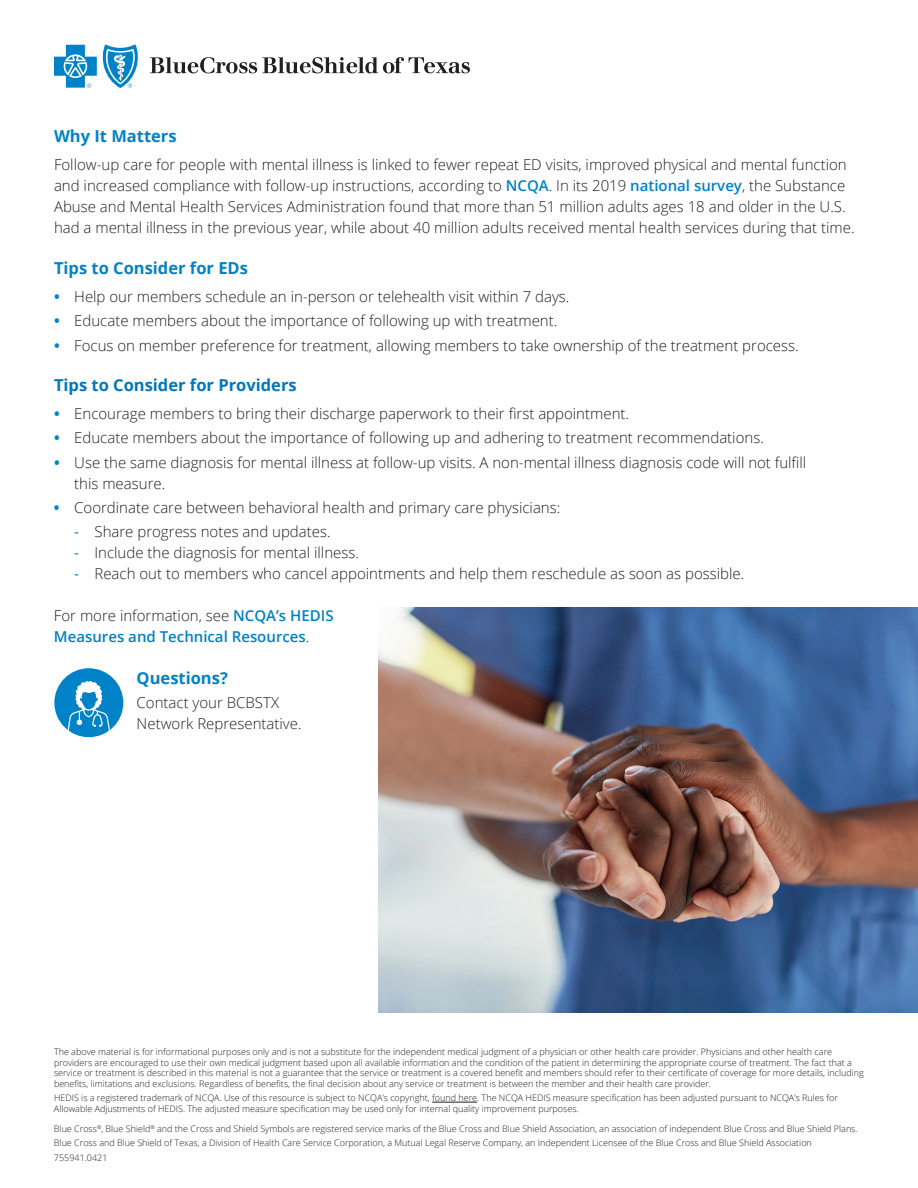
<style>
.page{position:relative;width:918px;height:1188px;background:#fff}
.page>*{position:absolute;margin:0;border:0;box-sizing:border-box;transform-origin:0 0}
.t1{font:700 16.5px "Open Sans";color:#0082c8}
.t2{font:700 16.5px "Open Sans";color:#0077bd}
.t3{font:300 15px/21px "Open Sans";color:#231f20}
.t4{font:600 15px/21px "Open Sans";color:#0082c8}
.t5{font:300 9px/10.8px "Open Sans";color:#231f20}
.s1{font-weight:600;color:#0082c8}
.s2{font-weight:700;color:#0082c8}
.s3{font-weight:400;color:#0082c8}
.s4{font-weight:300;color:#231f20}
</style>
<div class="page">
<hr style="left:432px;top:1102px;width:45px;height:1px;background:#231f20">
<img style="left:378px;top:608px;width:540px;height:404px">
<div style="left:54px;top:668px;width:69px;height:69px;background:#0082c8;border-radius:50%"></div>
<svg style="left:54px;top:668px;width:59px;height:69px"></svg>
<svg style="left:150px;top:57px;width:320px;height:16px"></svg>
<svg style="left:54px;top:44px;width:84px;height:44px"></svg>
<h1 class="t1" style="left:54px;top:125px;width:124px">Why It Matters</h1>
<p class="t3" style="left:54px;top:154px;width:802px">Follow-up care for people with mental illness is linked to fewer repeat ED visits, improved physical and mental function and increased compliance with follow-up instructions, according to <span class="s1">NCQA</span>. In its 2019 <span class="s1">national survey</span>, the Substance Abuse and Mental Health Services Administration found that more than 51 million adults ages 18 and older in the U.S. had a mental illness in the previous year, while about 40 million adults received mental health services during that time.</p>
<h1 class="t1" style="left:54px;top:257px;width:195px">Tips to Consider for EDs</h1>
<h2 class="t3" style="left:54px;top:286px;width:517px"><span class="s2">•</span> Help our members schedule an in-person or telehealth visit within 7 days.</h2>
<h2 class="t3" style="left:54px;top:310px;width:505px"><span class="s2">•</span> Educate members about the importance of following up with treatment.</h2>
<h2 class="t3" style="left:54px;top:334px;width:746px"><span class="s2">•</span> Focus on member preference for treatment, allowing members to take ownership of the treatment process.</h2>
<h1 class="t2" style="left:54px;top:374px;width:244px">Tips to Consider for Providers</h1>
<h2 class="t3" style="left:54px;top:403px;width:577px"><span class="s2">•</span> Encourage members to bring their discharge paperwork to their first appointment.</h2>
<h2 class="t3" style="left:54px;top:427px;width:711px"><span class="s2">•</span> Educate members about the importance of following up and adhering to treatment recommendations.</h2>
<h2 class="t3" style="left:74px;top:451px;width:734px;text-indent:-20px"><span class="s2">•</span> Use the same diagnosis for mental illness at follow-up visits. A non-mental illness diagnosis code will not fulfill this measure.</h2>
<h2 class="t3" style="left:54px;top:497px;width:508px"><span class="s2">•</span> Coordinate care between behavioral health and primary care physicians:</h2>
<h2 class="t3" style="left:74px;top:521px;width:258px"><span class="s3">-</span> Share progress notes and updates.</h2>
<h2 class="t3" style="left:74px;top:542px;width:286px"><span class="s3">-</span> Include the diagnosis for mental illness.</h2>
<h2 class="t3" style="left:74px;top:563px;width:672px"><span class="s3">-</span> Reach out to members who cancel appointments and help them reschedule as soon as possible.</h2>
<h2 class="t4" style="left:54px;top:604px;width:281px"><span class="s4">For more information, see</span> NCQA’s HEDIS<br>Measures and Technical Resources<span class="s4">.</span></h2>
<h1 class="t1" style="left:137px;top:666px;width:93px">Questions?</h1>
<h2 class="t3" style="left:137px;top:692px;width:166px">Contact your BCBSTX<br>Network Representative.</h2>
<p class="t5" style="left:54px;top:1046px;width:811px">The above material is for informational purposes only and is not a substitute for the independent medical judgment of a physician or other health care provider. Physicians and other health care providers are encouraged to use their own medical judgment based upon all available information and the condition of the patient in determining the appropriate course of treatment. The fact that a service or treatment is described in this material is not a guarantee that the service or treatment is a covered benefit and members should refer to their certificate of coverage for more details, including benefits, limitations and exclusions. Regardless of benefits, the final decision about any service or treatment is between the member and their health care provider.</p>
<p class="t5" style="left:54px;top:1093px;width:785px">HEDIS is a registered trademark of NCQA. Use of this resource is subject to NCQA’s copyright, found here. The NCQA HEDIS measure specification has been adjusted pursuant to NCQA’s Rules for<br>Allowable Adjustments of HEDIS. The adjusted measure specification may be used only for internal quality improvement purposes.</p>
<p class="t5" style="left:54px;top:1122px;width:805px;line-height:14.2px">Blue Cross<sup>®</sup>, Blue Shield<sup>®</sup> and the Cross and Shield Symbols are registered service marks of the Blue Cross and Blue Shield Association, an association of independent Blue Cross and Blue Shield Plans.<br>Blue Cross and Blue Shield of Texas, a Division of Health Care Service Corporation, a Mutual Legal Reserve Company, an Independent Licensee of the Blue Cross and Blue Shield Association<br>755941.0421</p>
</div>
